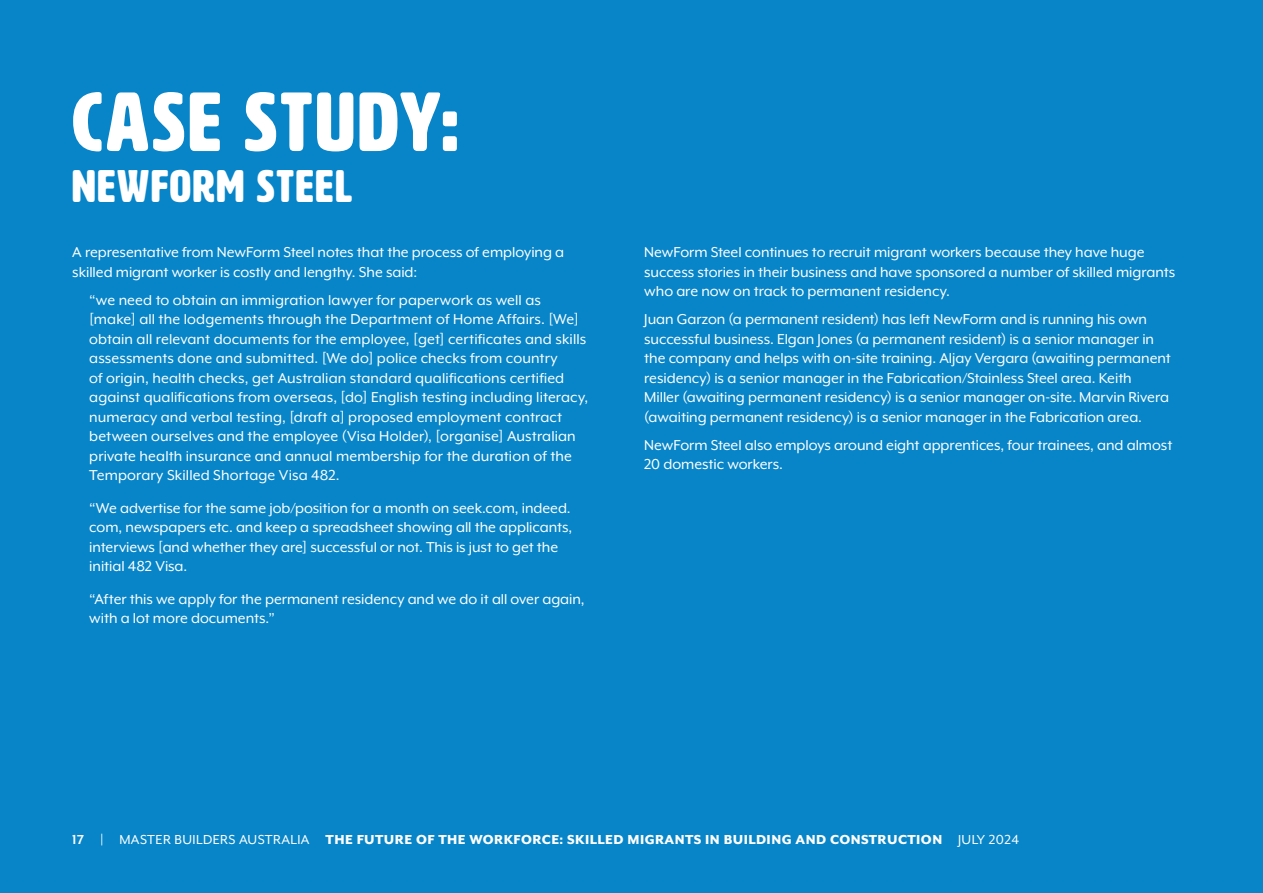
<style>
.page{position:relative;width:1263px;height:893px;background:#0785c8}
.page>*{position:absolute;margin:0;border:0;box-sizing:border-box;transform-origin:0 0}
.Section_head_white_NAME{font:82.5px "HWT Artz";letter-spacing:.04em;color:#fff}
.Section_head_white_HEAD_2{font:45px "HWT Artz";letter-spacing:.04em;color:#fff}
.Body_white_quote{font:16.5px/19.5px "Mr Eaves XL Mod OT";letter-spacing:.005em;color:#fff}
.Body_white{font:16.5px/19.5px "Mr Eaves XL Mod OT";letter-spacing:-.005em;color:#fff}
.t1{font:800 15px "Mr Eaves XL Mod OT";letter-spacing:.03em;color:#fff}
.s1{font-weight:700}
.s2{font-weight:400}
</style>
<div class="page">
<p class="Section_head_white_NAME" style="left:72px;top:79px;width:387px">CASE STUDY:</p>
<p class="Section_head_white_HEAD_2" style="left:72px;top:162px;width:281px">NEWFORM STEEL</p>
<p class="Body_white" style="left:72px;top:243px;width:493px">A representative from NewForm Steel notes that the process of employing a skilled migrant worker is costly and lengthy. She said:</p>
<p class="Body_white_quote" style="left:89px;top:290px;width:500px">“we need to obtain an immigration lawyer for paperwork as well as [make] all the lodgements through the Department of Home Affairs. [We] obtain all relevant documents for the employee, [get] certificates and skills assessments done and submitted. [We do] police checks from country<br>of origin, health checks, get Australian standard qualifications certified against qualifications from overseas, [do] English testing including literacy, numeracy and verbal testing, [draft a] proposed employment contract between ourselves and the employee (Visa Holder), [organise] Australian private health insurance and annual membership for the duration of the Temporary Skilled Shortage Visa 482.</p>
<p class="Body_white_quote" style="left:89px;top:498px;width:484px">“We advertise for the same job/position for a month on seek.com, indeed. com, newspapers etc. and keep a spreadsheet showing all the applicants, interviews [and whether they are] successful or not. This is just to get the initial 482 Visa.</p>
<p class="Body_white_quote" style="left:89px;top:589px;width:497px">“After this we apply for the permanent residency and we do it all over again, with a lot more documents.”</p>
<p class="Body_white" style="left:644px;top:243px;width:532px">NewForm Steel continues to recruit migrant workers because they have huge success stories in their business and have sponsored a number of skilled migrants who are now on track to permanent residency.</p>
<p class="Body_white" style="left:644px;top:310px;width:528px">Juan Garzon (a permanent resident) has left NewForm and is running his own successful business. Elgan Jones (a permanent resident) is a senior manager in the company and helps with on-site training. Aljay Vergara (awaiting permanent residency) is a senior manager in the Fabrication/Stainless Steel area. Keith Miller (awaiting permanent residency) is a senior manager on-site. Marvin Rivera (awaiting permanent residency) is a senior manager in the Fabrication area.</p>
<p class="Body_white" style="left:644px;top:435px;width:530px">NewForm Steel also employs around eight apprentices, four trainees, and almost<br>20 domestic workers.</p>
<p class="t1" style="left:72px;top:832px;width:948px"><span class="s1">17 |</span> <span class="s2">MASTER BUILDERS AUSTRALIA</span> THE FUTURE OF THE WORKFORCE: SKILLED MIGRANTS IN BUILDING AND CONSTRUCTION <span class="s2">JULY 2024</span></p>
</div>
